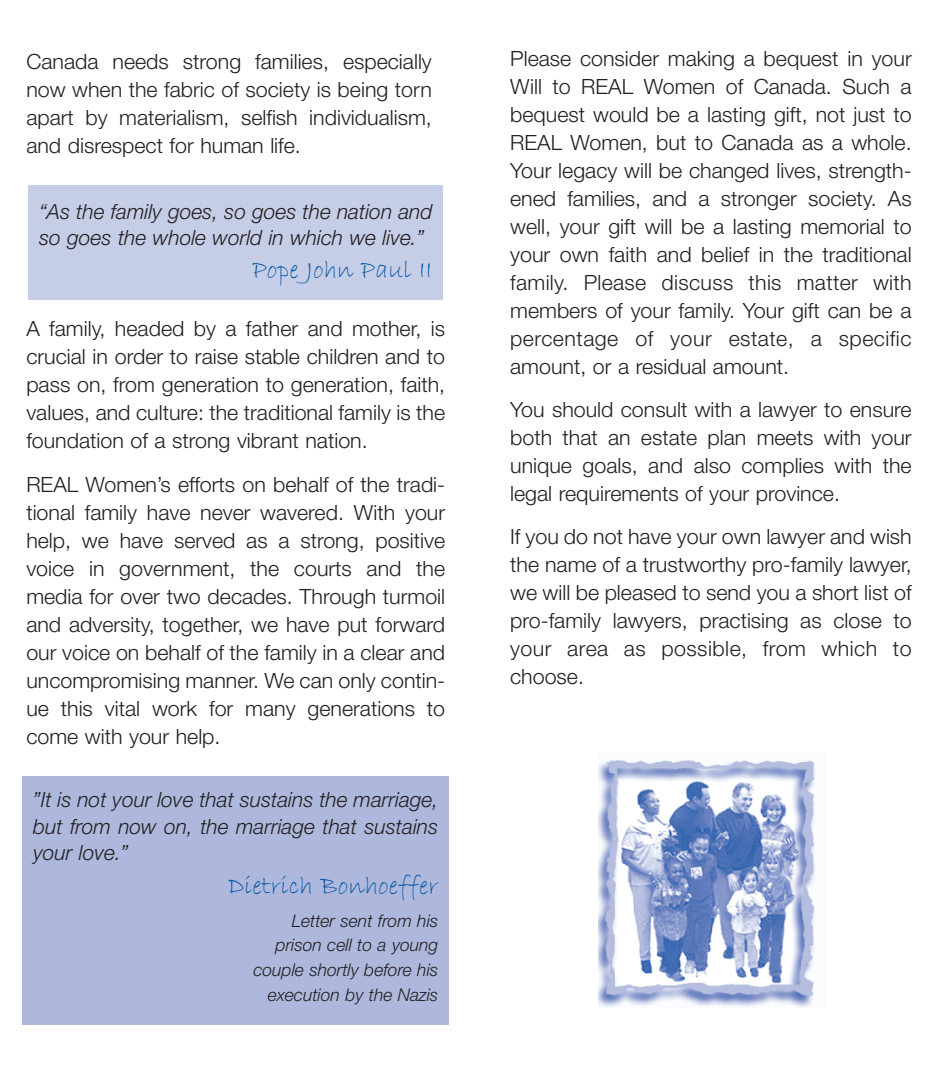
<style>
.page{position:relative;width:945px;height:1071px;background:#fff}
.page>*{position:absolute;margin:0;border:0;box-sizing:border-box;transform-origin:0 0}
.t1{font:26.25px "Bradley Hand ITC";color:#0155a5}
.t2{font:300 21px/28px "Helvetica Neue";color:#231f20;text-align:justify}
.t3{font:italic 300 21px/26.2px "Helvetica Neue";color:#231f20}
.t4{font:italic 300 17.5px/24.7px "Helvetica Neue";color:#231f20;text-align:right}
</style>
<div class="page">
<img style="left:599px;top:760px;width:216px;height:248px">
<div style="left:29px;top:185px;width:414px;height:114px;background:#c6cde7"></div>
<div style="left:23px;top:777px;width:426px;height:248px;background:#adb8dc"></div>
<p class="t2" style="left:26px;top:47px;width:407px">Canada needs strong families, especially now when the fabric of society is being torn apart by materialism, selfish individualism, and disrespect for human life.</p>
<p class="t3" style="left:39px;top:198px;width:395px">“As the family goes, so goes the nation and so goes the whole world in which we live.”</p>
<p class="t1" style="left:253px;top:252px;width:181px">Pope John Paul II</p>
<p class="t2" style="left:26px;top:315px;width:420px">A family, headed by a father and mother, is crucial in order to raise stable children and to pass on, from generation to generation, faith, values, and culture: the traditional family is the foundation of a strong vibrant nation.</p>
<p class="t2" style="left:26px;top:470px;width:420px">REAL Women’s efforts on behalf of the tradi&shy;tional family have never wavered. With your help, we have served as a strong, positive voice in government, the courts and the media for over two decades. Through turmoil and adversity, together, we have put forward our voice on behalf of the family in a clear and uncompromising manner. We can only contin&shy;ue this vital work for many generations to come with your help.</p>
<p class="t3" style="left:33px;top:787px;width:407px;text-align:justify">”It is not your love that sustains the marriage, but from now on, the marriage that sustains your love.”</p>
<p class="t1" style="left:228px;top:869px;width:212px">Dietrich Bonhoeffer</p>
<p class="t4" style="left:253px;top:908px;width:186px">Letter sent from his prison cell to a young couple shortly before his execution by the Nazis</p>
<p class="t2" style="left:510px;top:44px;width:403px">Please consider making a bequest in your Will to REAL Women of Canada. Such a bequest would be a lasting gift, not just to REAL Women, but to Canada as a whole.<br>Your legacy will be changed lives, strength&shy;ened families, and a stronger society. As well, your gift will be a lasting memorial to your own faith and belief in the traditional family. Please discuss this matter with members of your family. Your gift can be a percentage of your estate, a specific amount, or a residual amount.</p>
<p class="t2" style="left:510px;top:395px;width:403px">You should consult with a lawyer to ensure both that an estate plan meets with your unique goals, and also complies with the legal requirements of your province.</p>
<p class="t2" style="left:510px;top:522px;width:403px">If you do not have your own lawyer and wish the name of a trustworthy pro-family lawyer, we will be pleased to send you a short list of pro-family lawyers, practising as close to your area as possible, from which to choose.</p>
</div>
